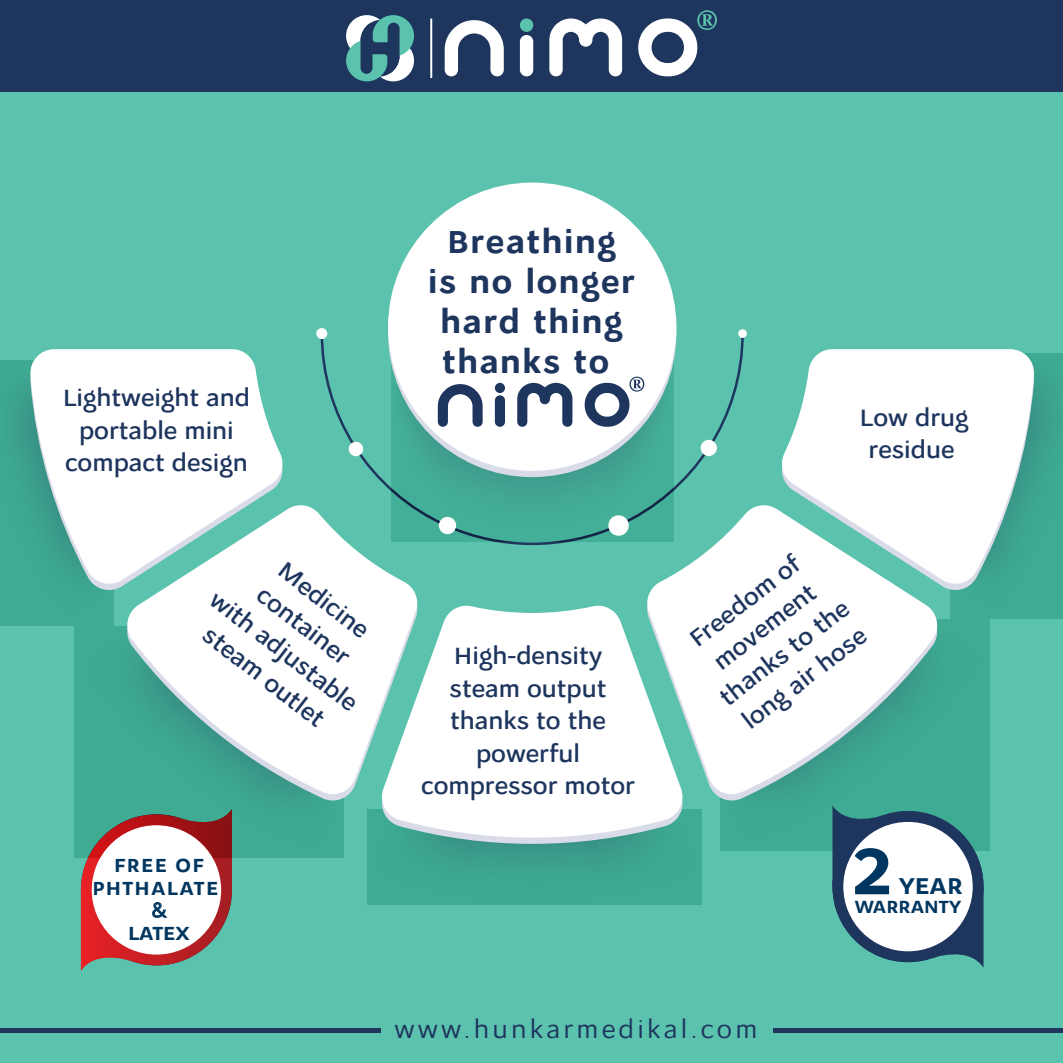
<style>
.page{position:relative;width:1063px;height:1063px;background:#5bc2ae}
.page>*{position:absolute;margin:0;border:0;box-sizing:border-box;transform-origin:0 0}
.t1{font:700 69.25px "Osnova Pro";color:#00365f}
.t2{font:700 33.75px/40px "Osnova Pro";letter-spacing:.05em;color:#1e355e;text-align:center}
.t3{font:26.12px "Osnova Pro";letter-spacing:.12em;color:#1e355e}
.t4{font:500 25px/32.5px "Osnova Pro";color:#1e355e;text-align:center}
.t5{font:700 24.38px "Osnova Pro";color:#00365f}
.t6{font:700 20.12px/22.6px "Osnova Pro";letter-spacing:.065em;color:#00365f;text-align:center}
.t7{font:20.12px "Open Sans";color:#00365f}
.t8{font:700 18.75px "Osnova Pro";color:#00365f}
</style>
<div class="page">
<div style="left:0;top:0;width:1063px;height:92px;background:#1e355e"></div>
<svg style="left:346px;top:15px;width:68px;height:67px"></svg>
<svg style="left:445px;top:20px;width:59px;height:56px"></svg>
<svg style="left:520px;top:19px;width:13px;height:57px"></svg>
<svg style="left:549px;top:19px;width:73px;height:57px"></svg>
<svg style="left:638px;top:10px;width:79px;height:66px"></svg>
<hr style="left:430px;top:19px;width:2px;height:59px;background:#fff">
<div style="left:0;top:1028px;width:1063px;height:5px;background:#1e355e"></div>
<div style="left:382px;top:1015px;width:391px;height:36px;background:#5bc2ae"></div>
<svg style="left:81px;top:858px;width:151px;height:113px;background:#d9bfbd"></svg>
<svg style="left:316px;top:328px;width:11px;height:11px"></svg>
<svg style="left:367px;top:810px;width:334px;height:94px;background:#3ca68f"></svg>
<div style="left:721px;top:619px;width:269px;height:231px;background:#3eab92"></div>
<svg style="left:951px;top:353px;width:112px;height:265px;background:#3da890"></svg>
<svg style="left:75px;top:627px;width:269px;height:231px;background:#5ca390"></svg>
<svg style="left:0;top:361px;width:114px;height:265px;background:#3da891"></svg>
<svg style="left:379px;top:838px;width:307px;height:6px;background:#6eb2a9"></svg>
<svg style="left:379px;top:605px;width:307px;height:233px;background:#eff8f6"></svg>
<svg style="left:124px;top:505px;width:296px;height:293px;background:#c7e6e0"></svg>
<svg style="left:645px;top:505px;width:296px;height:293px;background:#c7e6e0"></svg>
<svg style="left:779px;top:349px;width:256px;height:238px;background:#dbefeb"></svg>
<svg style="left:29px;top:349px;width:256px;height:238px;background:#dbefeb"></svg>
<div style="left:388px;top:183px;width:288px;height:288px;background:#fff;border-radius:50%"></div>
<svg style="left:319px;top:329px;width:428px;height:217px"></svg>
<svg style="left:832px;top:806px;width:52px;height:72px"></svg>
<div style="left:832px;top:811px;width:152px;height:151px;background:#1e355e;border-radius:50%"></div>
<svg style="left:932px;top:887px;width:52px;height:81px"></svg>
<div style="left:843px;top:822px;width:130px;height:129px;background:#fff;border-radius:50%"></div>
<p class="t4" style="left:63px;top:382px;width:189px">Lightweight and portable mini compact design</p>
<p class="t4" style="left:291px;top:554px;width:109px;rotate:38deg">Medicine</p>
<p class="t4" style="left:270px;top:579px;width:112px;rotate:38deg">container</p>
<p class="t4" style="left:223px;top:583px;width:181px;rotate:38deg">with adjustable</p>
<p class="t4" style="left:216px;top:619px;width:148px;rotate:38deg">steam outlet</p>
<p class="t6" style="left:92px;top:854px;width:127px">FREE OF<br>PHTHALATE</p>
<p class="t7" style="left:152px;top:896px;width:16px">&amp;</p>
<p class="t6" style="left:128px;top:922px;width:63px">LATEX</p>
<h2 class="t2" style="left:428px;top:223px;width:208px">Breathing<br>is no longer hard thing thanks to</h2>
<p class="t4" style="left:421px;top:640px;width:215px">High-density steam output thanks to the powerful compressor motor</p>
<p class="t4" style="left:860px;top:401px;width:110px">Low drug residue</p>
<p class="t4" style="left:673px;top:637px;width:157px;rotate:-38deg">Freedom of movement thanks to the long air hose</p>
<h1 class="t1" style="left:853px;top:828px;width:40px">2</h1>
<p class="t5" style="left:899px;top:871px;width:65px">YEAR</p>
<p class="t8" style="left:855px;top:895px;width:108px">WARRANTY</p>
<p class="t3" style="left:394px;top:1014px;width:364px">www.hunkarmedikal.com</p>
</div>
